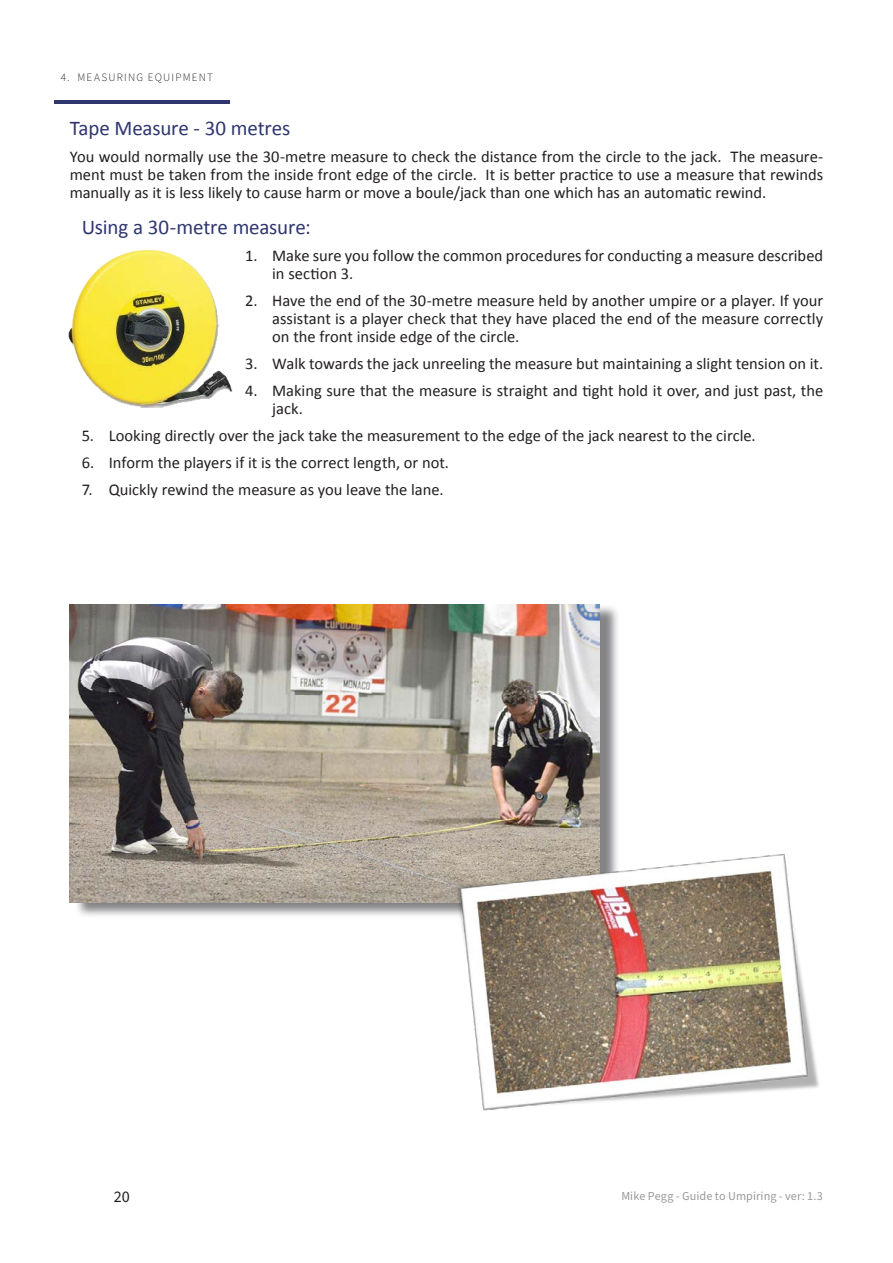
<style>
.page{position:relative;width:893px;height:1263px;background:#fff}
.page>*{position:absolute;margin:0;border:0;box-sizing:border-box;transform-origin:0 0}
.Body_Text_-_First_Li{font:21px "Calibri";letter-spacing:-.01em;color:#2f3670}
.Body_Text_-_First_Li-2{font:16.5px/18px "Calibri";color:#231f20;text-align:justify}
.t1{font:16.2px "Source Sans Pro";color:#231f20}
.t2{font:12.15px "Source Sans Pro";letter-spacing:.005em;color:#999}
.t3{font:300 11.25px "Source Sans Pro";letter-spacing:.105em;color:#231f20}
</style>
<div class="page">
<hr style="left:54px;top:100px;width:176px;height:3px;background:#2f3670">
<img style="left:68px;top:249px;width:165px;height:158px">
<div style="left:74px;top:604px;width:546px;height:314px;background:#5a5a5d;opacity:.75"></div>
<img style="left:70px;top:605px;width:529px;height:298px">
<img style="left:450px;top:845px;width:369px;height:266px">
<p class="t3" style="left:61px;top:70px;width:154px">4. M EASURING EQUIPMENT</p>
<p class="Body_Text_-_First_Li" style="left:70px;top:113px;width:222px">Tape Measure - 30 metres</p>
<p class="Body_Text_-_First_Li-2" style="left:70px;top:147px;width:755px">You would normally use the 30-metre measure to check the distance from the circle to the jack. The measure&shy;ment must be taken from the inside front edge of the circle. It is better practice to use a measure that rewinds manually as it is less likely to cause harm or move a boule/jack than one which has an automatic rewind.</p>
<p class="Body_Text_-_First_Li" style="left:82px;top:212px;width:231px">Using a 30-metre measure:</p>
<p class="Body_Text_-_First_Li-2" style="left:272px;top:246px;width:552px;text-indent:-27px">1. Make sure you follow the common procedures for conducting a measure described in section 3.</p>
<p class="Body_Text_-_First_Li-2" style="left:272px;top:291px;width:552px;text-indent:-27px">2. Have the end of the 30-metre measure held by another umpire or a player. If your assistant is a player check that they have placed the end of the measure correctly on the front inside edge of the circle.</p>
<p class="Body_Text_-_First_Li-2" style="left:245px;top:354px;width:579px">3. Walk towards the jack unreeling the measure but maintaining a slight tension on it.</p>
<p class="Body_Text_-_First_Li-2" style="left:272px;top:381px;width:552px;text-indent:-27px">4. Making sure that the measure is straight and tight hold it over, and just past, the jack.</p>
<p class="Body_Text_-_First_Li-2" style="left:82px;top:426px;width:675px">5. Looking directly over the jack take the measurement to the edge of the jack nearest to the circle.</p>
<p class="Body_Text_-_First_Li-2" style="left:82px;top:453px;width:369px">6. Inform the players if it is the correct length, or not.</p>
<p class="Body_Text_-_First_Li-2" style="left:82px;top:480px;width:363px">7. Quickly rewind the measure as you leave the lane.</p>
<p class="t1" style="left:114px;top:1185px;width:17px">20</p>
<p class="t2" style="left:621px;top:1188px;width:203px">Mike Pegg - Guide to Umpiring - ver: 1.3</p>
</div>
